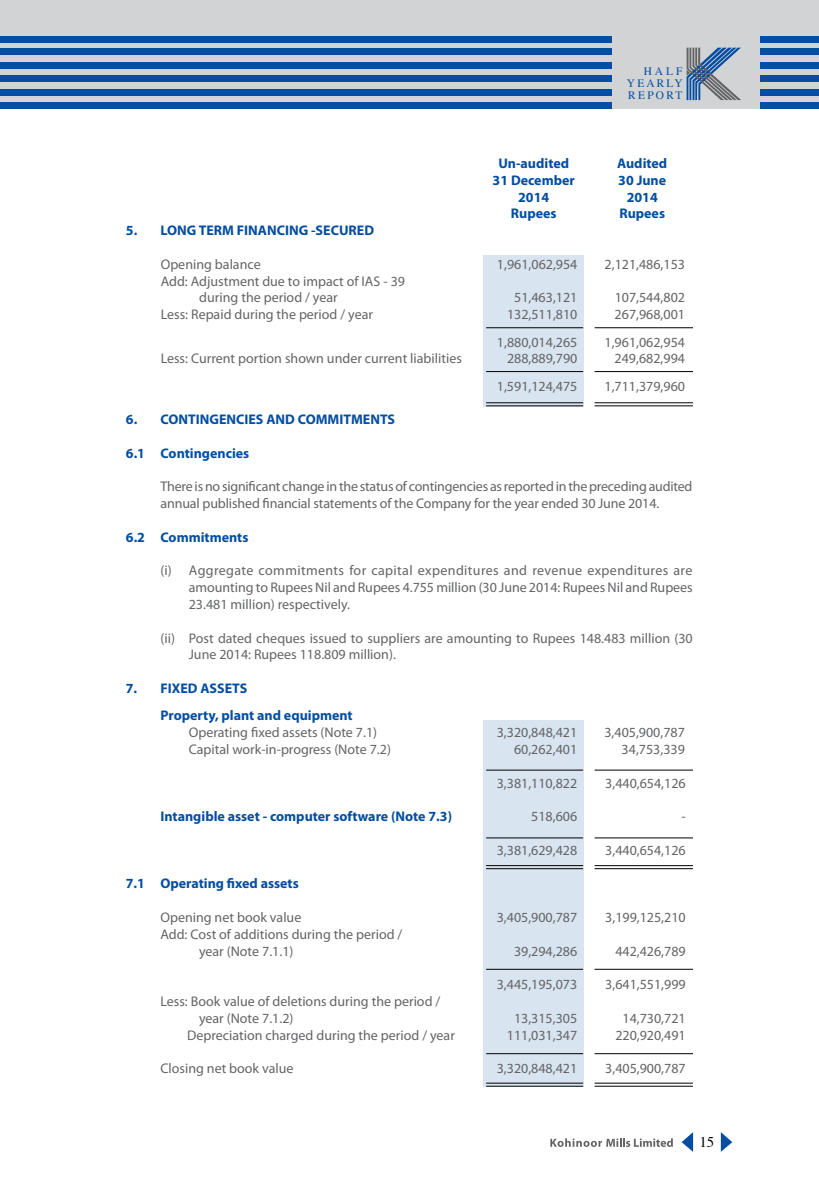
<style>
.page{position:relative;width:819px;height:1197px;background:#fff}
.page>*{position:absolute;margin:0;border:0;box-sizing:border-box;transform-origin:0 0}
.t1{font:14.88px "Times";color:#000}
.t2{font:14px/16.8px "Myriad Pro";color:#636466}
.t3{font:700 14px/27.3px "Myriad Pro";color:#034ea2}
.t4{font:11.38px/12.2px "Times";letter-spacing:.2em;color:#034ea2;text-align:justify}
</style>
<div class="page">
<div style="left:0;top:0;width:819px;height:109px;background:#d1d3d4"></div>
<div style="left:0;top:36px;width:611px;height:6px;background:#034ea2"></div>
<div style="left:0;top:49px;width:611px;height:6px;background:#034ea2"></div>
<div style="left:0;top:62px;width:611px;height:7px;background:#034ea2"></div>
<div style="left:0;top:75px;width:611px;height:7px;background:#034ea2"></div>
<div style="left:0;top:89px;width:611px;height:7px;background:#034ea2"></div>
<div style="left:0;top:102px;width:611px;height:7px;background:#034ea2"></div>
<div style="left:760px;top:36px;width:59px;height:6px;background:#034ea2"></div>
<div style="left:760px;top:49px;width:59px;height:6px;background:#034ea2"></div>
<div style="left:760px;top:62px;width:59px;height:7px;background:#034ea2"></div>
<div style="left:760px;top:75px;width:59px;height:7px;background:#034ea2"></div>
<div style="left:760px;top:89px;width:59px;height:7px;background:#034ea2"></div>
<div style="left:760px;top:102px;width:59px;height:7px;background:#034ea2"></div>
<svg style="left:687px;top:48px;width:54px;height:52px"></svg>
<svg style="left:721px;top:1132px;width:11px;height:20px"></svg>
<svg style="left:682px;top:1132px;width:11px;height:20px"></svg>
<svg style="left:550px;top:1138px;width:123px;height:9px"></svg>
<div style="left:484px;top:720px;width:100px;height:367px;background:#d9e4f1"></div>
<div style="left:484px;top:255px;width:100px;height:151px;background:#d9e4f1"></div>
<hr style="left:595px;top:371px;width:98px;height:1px;background:#000">
<hr style="left:486px;top:371px;width:97px;height:1px;background:#000">
<hr style="left:595px;top:837px;width:98px;height:1px;background:#000">
<hr style="left:486px;top:837px;width:97px;height:1px;background:#000">
<hr style="left:595px;top:1053px;width:98px;height:1px;background:#000">
<hr style="left:486px;top:1053px;width:97px;height:1px;background:#000">
<hr style="left:595px;top:969px;width:98px;height:1px;background:#000">
<hr style="left:486px;top:969px;width:97px;height:1px;background:#000">
<hr style="left:595px;top:770px;width:98px;height:1px;background:#000">
<hr style="left:486px;top:770px;width:97px;height:1px;background:#000">
<hr style="left:595px;top:327px;width:98px;height:1px;background:#000">
<hr style="left:486px;top:327px;width:97px;height:1px;background:#000">
<hr style="left:595px;top:402px;width:98px;height:1px;background:#000">
<hr style="left:486px;top:402px;width:97px;height:1px;background:#000">
<hr style="left:595px;top:405px;width:98px;height:1px;background:#000">
<hr style="left:486px;top:405px;width:97px;height:1px;background:#000">
<hr style="left:595px;top:865px;width:98px;height:1px;background:#000">
<hr style="left:486px;top:865px;width:97px;height:1px;background:#000">
<hr style="left:595px;top:868px;width:98px;height:1px;background:#000">
<hr style="left:486px;top:868px;width:97px;height:1px;background:#000">
<hr style="left:595px;top:1083px;width:98px;height:1px;background:#000">
<hr style="left:486px;top:1083px;width:97px;height:1px;background:#000">
<hr style="left:595px;top:1086px;width:98px;height:1px;background:#000">
<hr style="left:486px;top:1086px;width:97px;height:1px;background:#000">
<p class="t4" style="left:627px;top:64px;width:57px;text-indent:17px">HALF YEARLY REPORT</p>
<p class="t3" style="left:466px;top:149px;width:15px">U</p>
<p class="t3" style="left:508px;top:149px;width:91px">n-audited A</p>
<p class="t3" style="left:626px;top:149px;width:43px">udited</p>
<p class="t3" style="left:493px;top:166px;width:84px">31 December</p>
<p class="t3" style="left:618px;top:166px;width:49px">30 June</p>
<p class="t3" style="left:518px;top:183px;width:33px">2014</p>
<p class="t3" style="left:627px;top:183px;width:33px">2014</p>
<p class="t3" style="left:465px;top:200px;width:19px">R</p>
<p class="t3" style="left:519px;top:200px;width:74px">upees R</p>
<p class="t3" style="left:628px;top:200px;width:39px">upees</p>
<p class="t3" style="left:126px;top:216px;width:52px">5. LONG</p>
<p class="t3" style="left:199px;top:216px;width:47px">TER M FINANCING</p>
<p class="t3" style="left:311px;top:216px;width:14px">-SECURED</p>
<p class="t2" style="left:161px;top:255px;width:101px">Opening balance</p>
<p class="t2" style="left:497px;top:255px;width:82px">1,961,062,954</p>
<p class="t2" style="left:605px;top:255px;width:82px">2,121,486,153</p>
<p class="t2" style="left:199px;top:272px;width:207px;text-indent:-39px">Add: Adjustment due to impact of IAS - 39 during the period / year</p>
<p class="t2" style="left:514px;top:289px;width:65px">51,463,121</p>
<p class="t2" style="left:615px;top:289px;width:72px">107,544,802</p>
<p class="t2" style="left:161px;top:306px;width:214px">Less: Repaid during the period / year</p>
<p class="t2" style="left:507px;top:306px;width:72px">132,511,810</p>
<p class="t2" style="left:615px;top:306px;width:72px">267,968,001</p>
<p class="t2" style="left:497px;top:333px;width:82px">1,880,014,265</p>
<p class="t2" style="left:605px;top:333px;width:82px">1,961,062,954</p>
<p class="t2" style="left:161px;top:350px;width:303px">Less: Current portion shown under current liabilities</p>
<p class="t2" style="left:507px;top:350px;width:72px">288,889,790</p>
<p class="t2" style="left:615px;top:350px;width:72px">249,682,994</p>
<p class="t2" style="left:497px;top:377px;width:82px">1,591,124,475</p>
<p class="t2" style="left:605px;top:377px;width:82px">1,711,379,960</p>
<p class="t3" style="left:126px;top:405px;width:22px">6. CONTINGENCIES</p>
<p class="t3" style="left:266px;top:405px;width:11px">AND</p>
<p class="t3" style="left:298px;top:405px;width:74px">COMMITMENTS</p>
<p class="t3" style="left:126px;top:439px;width:125px">6.1 Contingencies</p>
<p class="t2" style="left:161px;top:478px;width:534px">There is no significant change in the status of contingencies as reported in the preceding audited annual published financial statements of the Company for the year ended 30 June 2014.</p>
<p class="t3" style="left:126px;top:523px;width:124px">6.2 Commitments</p>
<p class="t2" style="left:189px;top:562px;width:505px;text-align:justify;text-indent:-28px">(i) Aggregate commitments for capital expenditures and revenue expenditures are amounting to Rupees Nil and Rupees 4.755 million (30 June 2014: Rupees Nil and Rupees 23.481 million) respectively.</p>
<p class="t2" style="left:189px;top:629px;width:505px;text-indent:-28px">(ii) Post dated cheques issued to suppliers are amounting to Rupees 148.483 million (30<br>June 2014: Rupees 118.809 million).</p>
<p class="t3" style="left:126px;top:674px;width:23px">7. FIXED</p>
<p class="t3" style="left:160px;top:674px;width:194px;text-indent:40px">ASSETS<br>Property, plant and equipment</p>
<p class="t2" style="left:189px;top:724px;width:190px">Operating fixed assets (Note 7.1)</p>
<p class="t2" style="left:497px;top:724px;width:82px">3,320,848,421</p>
<p class="t2" style="left:604px;top:724px;width:82px">3,405,900,787</p>
<p class="t2" style="left:189px;top:741px;width:204px">Capital work-in-progress (Note 7.2)</p>
<p class="t2" style="left:514px;top:741px;width:65px">60,262,401</p>
<p class="t2" style="left:622px;top:741px;width:65px">34,753,339</p>
<p class="t2" style="left:497px;top:774px;width:82px">3,381,110,822</p>
<p class="t2" style="left:605px;top:774px;width:82px">3,440,654,126</p>
<p class="t3" style="left:160px;top:802px;width:293px">Intangible asset - computer software (Note 7.3)</p>
<p class="t2" style="left:531px;top:808px;width:47px">518,606</p>
<p class="t2" style="left:681px;top:808px;width:6px">-</p>
<p class="t2" style="left:497px;top:841px;width:82px">3,381,629,428</p>
<p class="t2" style="left:605px;top:841px;width:82px">3,440,654,126</p>
<p class="t3" style="left:126px;top:869px;width:175px">7.1 Operating fixed assets</p>
<p class="t2" style="left:160px;top:909px;width:142px">Opening net book value</p>
<p class="t2" style="left:497px;top:909px;width:82px">3,405,900,787</p>
<p class="t2" style="left:605px;top:909px;width:82px">3,199,125,210</p>
<p class="t2" style="left:199px;top:925px;width:205px;text-indent:-39px">Add: Cost of additions during the period / year (Note 7.1.1)</p>
<p class="t2" style="left:514px;top:942px;width:65px">39,294,286</p>
<p class="t2" style="left:615px;top:942px;width:72px">442,426,789</p>
<p class="t2" style="left:497px;top:976px;width:82px">3,445,195,073</p>
<p class="t2" style="left:605px;top:976px;width:82px">3,641,551,999</p>
<p class="t2" style="left:199px;top:993px;width:243px;text-indent:-39px">Less: Book value of deletions during the period / year (Note 7.1.2)</p>
<p class="t2" style="left:514px;top:1009px;width:65px">13,315,305</p>
<p class="t2" style="left:623px;top:1009px;width:65px">14,730,721</p>
<p class="t2" style="left:187px;top:1026px;width:269px">Depreciation charged during the period / year</p>
<p class="t2" style="left:507px;top:1026px;width:72px">111,031,347</p>
<p class="t2" style="left:615px;top:1026px;width:72px">220,920,491</p>
<p class="t2" style="left:160px;top:1060px;width:135px">Closing net book value</p>
<p class="t2" style="left:497px;top:1060px;width:82px">3,320,848,421</p>
<p class="t2" style="left:605px;top:1060px;width:82px">3,405,900,787</p>
<p class="t1" style="left:699px;top:1129px;width:16px">15</p>
</div>
